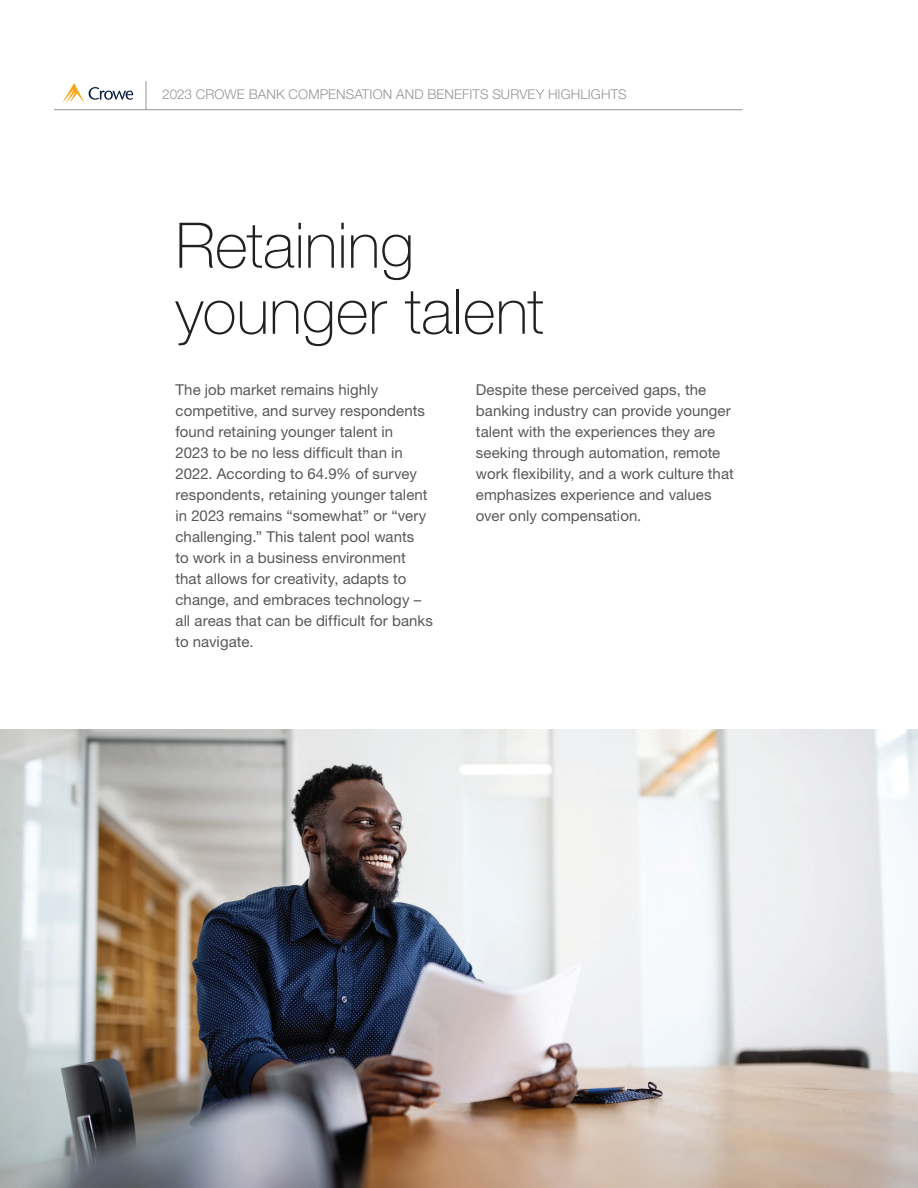
<style>
.page{position:relative;width:918px;height:1188px;background:#fff}
.page>*{position:absolute;margin:0;border:0;box-sizing:border-box;transform-origin:0 0}
.t1{font:100 63px/66px "Helvetica Neue LT Std";color:#231f20}
.t2{font:15px/21px "Helvetica Neue LT Std";letter-spacing:.005em;color:#57585a}
.t3{font:300 13.5px "Helvetica Neue LT Std";letter-spacing:.01em;color:#939598}
</style>
<div class="page">
<svg style="left:62px;top:83px;width:71px;height:20px"></svg>
<hr style="left:54px;top:109px;width:688px;height:1px;background:#939598">
<svg style="left:146px;top:81px;width:1px;height:29px"></svg>
<img style="left:0;top:729px;width:918px;height:459px">
<p class="t3" style="left:162px;top:86px;width:466px">2023 CROWE BANK COMPENSATION AND BENEFITS SURVEY HIGHLIGHTS</p>
<h1 class="t1" style="left:176px;top:212px;width:370px">Retaining younger talent</h1>
<p class="t2" style="left:176px;top:379px;width:259px">The job market remains highly competitive, and survey respondents found retaining younger talent in<br>2023 to be no less difficult than in 2022. According to 64.9% of survey respondents, retaining younger talent in 2023 remains “somewhat” or “very challenging.” This talent pool wants<br>to work in a business environment that allows for creativity, adapts to change, and embraces technology – all areas that can be difficult for banks to navigate.</p>
<p class="t2" style="left:476px;top:379px;width:260px">Despite these perceived gaps, the banking industry can provide younger talent with the experiences they are seeking through automation, remote work flexibility, and a work culture that emphasizes experience and values over only compensation.</p>
</div>
